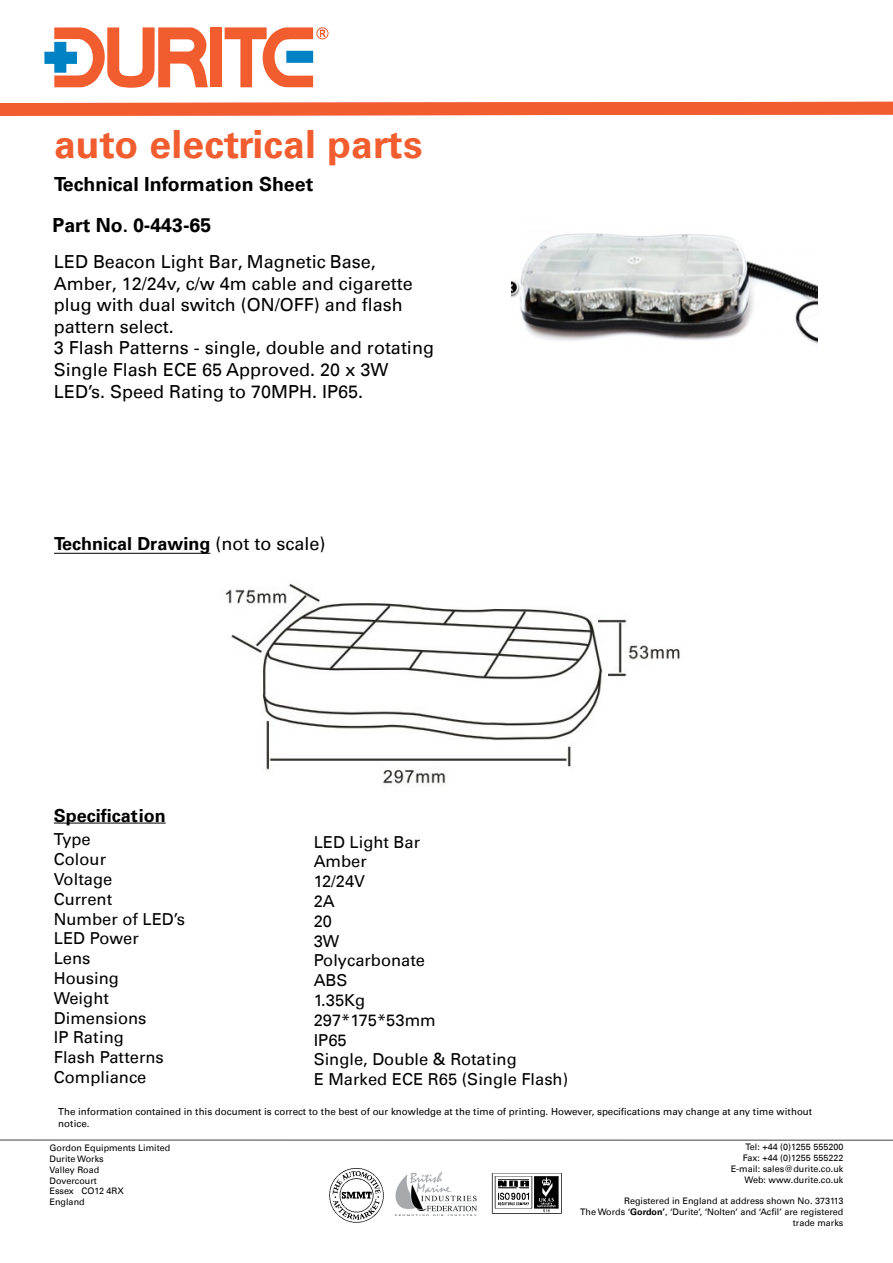
<style>
.page{position:relative;width:893px;height:1263px;background:#fff}
.page>*{position:absolute;margin:0;border:0;box-sizing:border-box;transform-origin:0 0}
.t1{font:700 39px "Univers Com 65";letter-spacing:.005em;color:#f15d2f}
.t2{font:700 19.5px/41.1px "Univers Com 65";color:#000}
.t3{font:18px/21.6px "Univers Com 55 Roman";color:#000}
.t4{font:700 18px "Univers Com 65";color:#000}
.t5{font:16.5px/19.8px "Univers Com 55 Roman";color:#000}
.t6{font:9.75px/11.7px "Univers Com 55 Roman";color:#000}
.t7{font:9px/10.8px "Univers Com 55 Roman";color:#000;text-align:right}
.s1{font-family:"Univers Com 55 Roman";font-weight:400}
.s2{font-family:"Univers Com 65";font-weight:700}
</style>
<div class="page">
<hr style="left:0;top:1139px;width:893px;height:2px;background:#000">
<svg style="left:0;top:101px;width:893px;height:15px;background:#f37149"></svg>
<hr style="left:54px;top:823px;width:112px;height:1px;background:#000">
<div style="left:210px;top:27px;width:11px;height:60px;background:#f15d2f"></div>
<svg style="left:320px;top:30px;width:5px;height:7px"></svg>
<div style="left:317px;top:28px;width:11px;height:11px;border:1px solid #f15d2f;border-radius:50%"></div>
<svg style="left:225px;top:27px;width:88px;height:60px"></svg>
<svg style="left:44px;top:27px;width:164px;height:61px"></svg>
<hr style="left:54px;top:553px;width:156px;height:1px;background:#000">
<img style="left:491px;top:1173px;width:71px;height:41px">
<img style="left:329px;top:1168px;width:55px;height:55px">
<img style="left:395px;top:1172px;width:81px;height:44px">
<img style="left:225px;top:584px;width:455px;height:202px">
<img style="left:512px;top:233px;width:305px;height:111px">
<h1 class="t1" style="left:54px;top:121px;width:370px">auto electrical parts</h1>
<h2 class="t2" style="left:52px;top:163px;width:262px">Technical Information Sheet<br>Part No. 0-443-65</h2>
<p class="t3" style="left:54px;top:251px;width:382px">LED Beacon Light Bar, Magnetic Base, Amber, 12/24v, c/w 4m cable and cigarette plug with dual switch (ON/OFF) and flash pattern select.<br>3 Flash Patterns - single, double and rotating Single Flash ECE 65 Approved. 20 x 3W LED’s. Speed Rating to 70MPH. IP65.</p>
<h3 class="t4" style="left:54px;top:533px;width:273px">Technical Drawing <span class="s1">(not to scale)</span></h3>
<h3 class="t4" style="left:54px;top:805px;width:113px">Specification</h3>
<h3 class="t5" style="left:54px;top:830px;width:133px">Type<br>Colour<br>Voltage<br>Current<br>Number of LED’s<br>LED Power<br>Lens<br>Housing<br>Weight<br>Dimensions<br>IP Rating<br>Flash Patterns<br>Compliance</h3>
<h3 class="t5" style="left:314px;top:832px;width:256px">LED Light Bar<br>Amber<br>12/24V<br>2A<br>20<br>3W<br>Polycarbonate<br>ABS<br>1.35Kg<br>297*175*53mm<br>IP65<br>Single, Double &amp; Rotating<br>E Marked ECE R65 (Single Flash)</h3>
<p class="t6" style="left:58px;top:1105px;width:755px">The information contained in this document is correct to the best of our knowledge at the time of printing. However, specifications may change at any time without notice.</p>
<p class="t7" style="left:731px;top:1142px;width:114px">Tel: +44 (0)1255 555200<br>Fax: +44 (0)1255 555222<br>E-mail: sales@durite.co.uk<br>Web: www.durite.co.uk</p>
<p class="t7" style="left:580px;top:1196px;width:265px">Registered in England at address shown No. 373113<br>The Words ‘<span class="s2">Gordon’</span>, ‘Durite’, ‘Nolten’ and ‘Acfil’ are registered trade marks</p>
<p class="t7" style="left:50px;top:1142px;width:122px;text-align:left">Gordon Equipments Limited<br>Durite Works<br>Valley Road<br>Dovercourt<br>Essex CO12 4RX<br>England</p>
</div>
